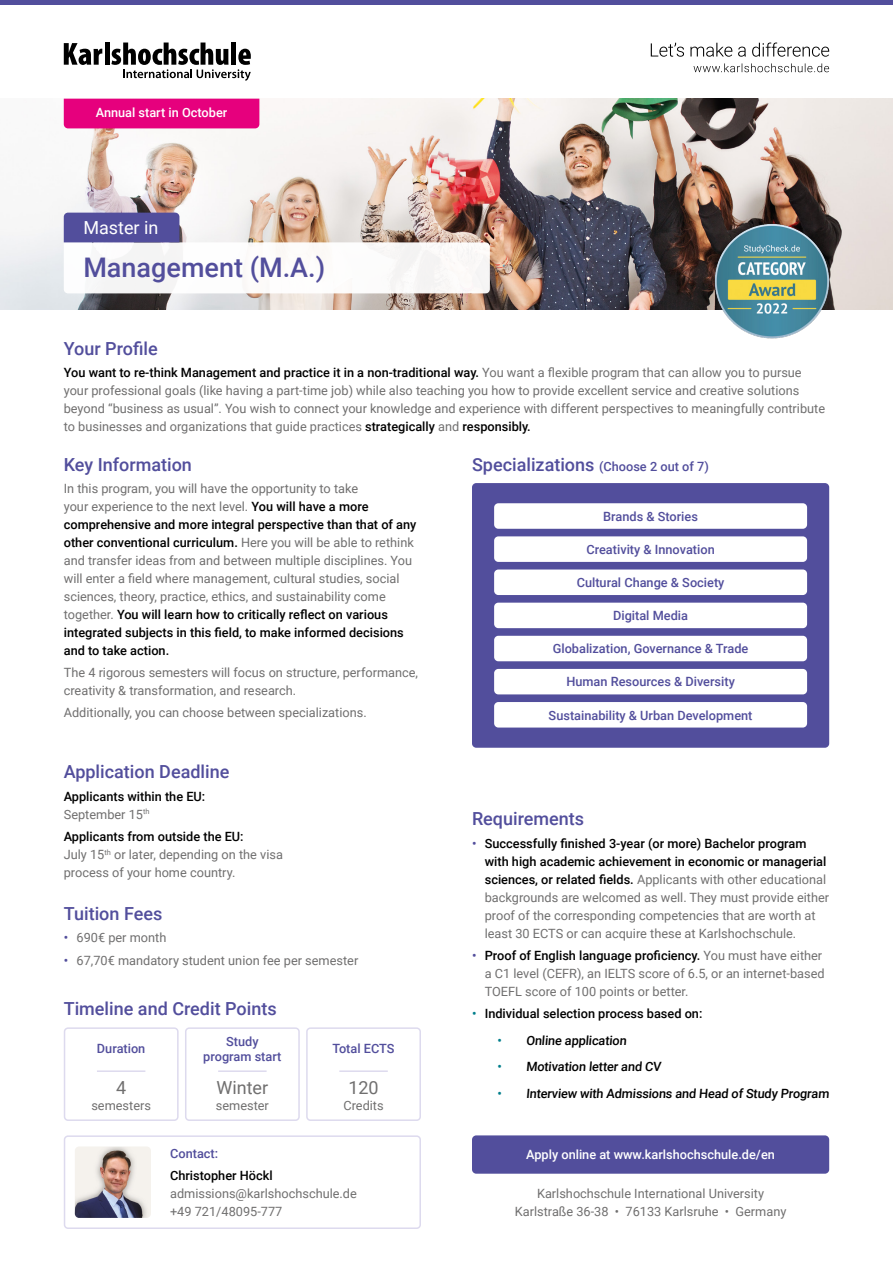
<style>
.page{position:relative;width:893px;height:1263px;background:#fff}
.page>*{position:absolute;margin:0;border:0;box-sizing:border-box;transform-origin:0 0}
.t1{font:500 27px "Roboto";color:#524e9c}
.t2{font:500 18px "Roboto";color:#524e9c}
.t3{font:18px "Roboto";color:#706f6f}
.t4{font:18px "Roboto";color:#fff}
.t5{font:12.75px/18px "Roboto";color:#706f6f}
.t6{font:500 12.75px/15.3px "Roboto";color:#524e9c;text-align:center}
.t7{font:500 12.75px/18px "Roboto";color:#000}
.t8{font:500 12.75px "Roboto";color:#fff}
.s1{font-weight:500;color:#000}
.s2{font-weight:400;color:#706f6f}
.s3{font-weight:500;color:#524e9c}
.s4{font-size:12.75px}
.s5{color:#007e8b}
</style>
<div class="page">
<hr style="left:0;top:0;width:893px;height:4px;background:#524e9c">
<div style="left:64px;top:1135px;width:357px;height:94px;border:2px solid #dddaee;border-radius:4px"></div>
<img style="left:75px;top:1146px;width:76px;height:72px">
<div style="left:472px;top:1135px;width:357px;height:39px;background:#524e9c;border-radius:4px"></div>
<div style="left:64px;top:1027px;width:115px;height:94px;border:2px solid #dddaee;border-radius:4px"></div>
<hr style="left:97px;top:1070px;width:48px;height:2px;background:#dddaee">
<div style="left:185px;top:1027px;width:115px;height:94px;border:2px solid #dddaee;border-radius:4px"></div>
<hr style="left:218px;top:1070px;width:49px;height:2px;background:#dddaee">
<div style="left:306px;top:1027px;width:115px;height:94px;border:2px solid #dddaee;border-radius:4px"></div>
<hr style="left:339px;top:1070px;width:49px;height:2px;background:#dddaee">
<svg style="left:64px;top:43px;width:38px;height:22px"></svg>
<div style="left:105px;top:43px;width:5px;height:22px;background:#000"></div>
<svg style="left:111px;top:43px;width:140px;height:38px"></svg>
<svg style="left:651px;top:43px;width:178px;height:14px"></svg>
<svg style="left:693px;top:63px;width:136px;height:9px"></svg>
<img style="left:0;top:99px;width:893px;height:210px">
<svg style="left:64px;top:213px;width:426px;height:80px"></svg>
<div style="left:472px;top:483px;width:357px;height:265px;background:#524e9c;border-radius:4px"></div>
<div style="left:494px;top:503px;width:313px;height:26px;background:#fff;border-radius:4px"></div>
<div style="left:494px;top:603px;width:313px;height:25px;background:#fff;border-radius:4px"></div>
<div style="left:494px;top:702px;width:313px;height:25px;background:#fff;border-radius:4px"></div>
<div style="left:494px;top:536px;width:313px;height:26px;background:#fff;border-radius:4px"></div>
<div style="left:494px;top:636px;width:313px;height:25px;background:#fff;border-radius:4px"></div>
<div style="left:494px;top:569px;width:313px;height:26px;background:#fff;border-radius:4px"></div>
<div style="left:494px;top:669px;width:313px;height:25px;background:#fff;border-radius:4px"></div>
<div style="left:64px;top:99px;width:195px;height:29px;background:#e6007d"></div>
<img style="left:714px;top:224px;width:115px;height:115px">
<p class="t8" style="left:96px;top:104px;width:133px">Annual start in October</p>
<h2 class="t4" style="left:83px;top:215px;width:77px">Master in</h2>
<h1 class="t1" style="left:83px;top:248px;width:244px">Management (M.A.)</h1>
<h2 class="t2" style="left:64px;top:336px;width:95px">Your Profile</h2>
<p class="t5" style="left:64px;top:363px;width:763px"><span class="s1">You want to re-think Management and practice it in a non-traditional way.</span> You want a flexible program that can allow you to pursue your professional goals (like having a part-time job) while also teaching you how to provide excellent service and creative solutions beyond “business as usual”. You wish to connect your knowledge and experience with different perspectives to meaningfully contribute to businesses and organizations that guide practices <span class="s1">strategically</span> and <span class="s1">responsibly.</span></p>
<h2 class="t2" style="left:64px;top:452px;width:130px">Key Information</h2>
<p class="t5" style="left:64px;top:479px;width:354px">In this program, you will have the opportunity to take<br>your experience to the next level. <span class="s1">You will have a more comprehensive and more integral perspective than that of any other conventional curriculum.</span> Here you will be able to rethink and transfer ideas from and between multiple disciplines. You will enter a field where management, cultural studies, social sciences, theory, practice, ethics, and sustainability come together. <span class="s1">You will learn how to critically reflect on various integrated subjects in this field, to make informed decisions and to take action.</span></p>
<p class="t5" style="left:64px;top:663px;width:356px">The 4 rigorous semesters will focus on structure, performance, creativity &amp; transformation, and research.</p>
<p class="t5" style="left:64px;top:703px;width:304px">Additionally, you can choose between specializations.</p>
<h2 class="t2" style="left:64px;top:759px;width:167px">Application Deadline</h2>
<p class="t7" style="left:64px;top:787px;width:143px">Applicants within the EU:<br><span class="s2">September 15</span><sup>th</sup></p>
<p class="t5" style="left:64px;top:827px;width:221px"><span class="s1">Applicants from outside the EU:<br></span>July 15<sup>th</sup> or later, depending on the visa process of your home country.</p>
<h2 class="t2" style="left:64px;top:901px;width:100px">Tuition Fees</h2>
<p class="t5" style="left:64px;top:928px;width:104px"><span class="s3">•</span> 690€ per month</p>
<p class="t5" style="left:64px;top:950px;width:296px"><span class="s3">•</span> 67,70€ mandatory student union fee per semester</p>
<h2 class="t2" style="left:64px;top:996px;width:214px">Timeline and Credit Points</h2>
<p class="t6" style="left:97px;top:1040px;width:50px">Duration</p>
<h2 class="t3" style="left:116px;top:1075px;width:12px">4</h2>
<p class="t5" style="left:91px;top:1096px;width:61px">semesters</p>
<p class="t6" style="left:203px;top:1033px;width:80px">Study program start</p>
<h2 class="t3" style="left:216px;top:1075px;width:53px">Winter</h2>
<p class="t5" style="left:216px;top:1096px;width:55px">semester</p>
<p class="t6" style="left:333px;top:1040px;width:63px">Total ECTS</p>
<h2 class="t3" style="left:348px;top:1075px;width:32px">120</h2>
<p class="t5" style="left:343px;top:1096px;width:42px">Credits</p>
<p class="t6" style="left:170px;top:1145px;width:50px">Contact:</p>
<p class="t7" style="left:170px;top:1166px;width:104px">Christopher Höckl</p>
<p class="t5" style="left:170px;top:1184px;width:188px">admissions@karlshochschule.de +49 721/48095-777</p>
<h2 class="t2" style="left:472px;top:452px;width:238px">Specializations <span class="s4">(Choose 2 out of 7)</span></h2>
<p class="t6" style="left:603px;top:508px;width:96px">Brands &amp; Stories</p>
<p class="t6" style="left:586px;top:541px;width:130px">Creativity &amp; Innovation</p>
<p class="t6" style="left:577px;top:574px;width:149px">Cultural Change &amp; Society</p>
<p class="t6" style="left:613px;top:607px;width:76px">Digital Media</p>
<p class="t6" style="left:553px;top:641px;width:197px">Globalization, Governance &amp; Trade</p>
<p class="t6" style="left:566px;top:674px;width:170px">Human Resources &amp; Diversity</p>
<p class="t6" style="left:549px;top:707px;width:205px">Sustainability &amp; Urban Development</p>
<h2 class="t2" style="left:472px;top:806px;width:114px">Requirements</h2>
<p class="t5" style="left:485px;top:834px;width:346px;text-indent:-13px"><span class="s3">•</span> <span class="s1">Successfully finished 3-year (or more) Bachelor program with high academic achievement in economic or managerial sciences, or related fields.</span> Applicants with other educational backgrounds are welcomed as well. They must provide either proof of the corresponding competencies that are worth at least 30 ECTS or can acquire these at Karlshochschule.</p>
<p class="t5" style="left:485px;top:946px;width:341px;text-indent:-13px"><span class="s3">•</span> <span class="s1">Proof of English language proficiency.</span> You must have either a C1 level (CEFR), an IELTS score of 6.5, or an internet-based<br>TOEFL score of 100 points or better.</p>
<p class="t7" style="left:472px;top:1004px;width:232px"><span class="s5">•</span> Individual selection process based on:</p>
<p class="t7" style="left:497px;top:1031px;width:132px"><span class="s5">•</span> Online application</p>
<p class="t7" style="left:497px;top:1057px;width:167px"><span class="s5">•</span> Motivation letter and CV</p>
<p class="t7" style="left:497px;top:1084px;width:335px"><span class="s5">•</span> Interview with Admissions and Head of Study Program</p>
<p class="t8" style="left:526px;top:1146px;width:250px">Apply online at www.karlshochschule.de/en</p>
<p class="t5" style="left:515px;top:1184px;width:273px;text-align:center">Karlshochschule International University<br>Karlstraße 36-38 • 76133 Karlsruhe • Germany</p>
</div>
